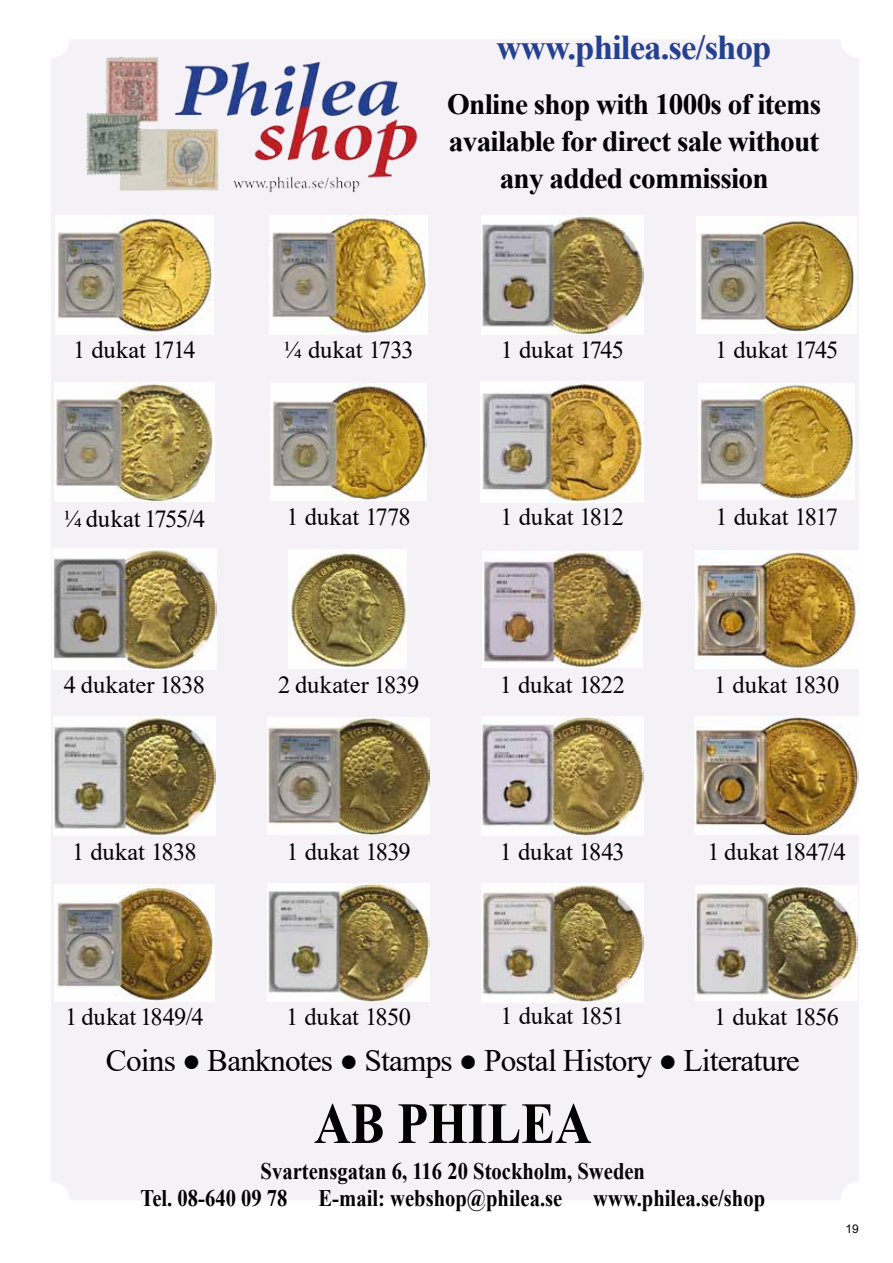
<style>
.page{position:relative;width:893px;height:1263px;background:#fff}
.page>*{position:absolute;margin:0;border:0;box-sizing:border-box;transform-origin:0 0}
.t1{font:700 58.35px "Times New Roman";color:#000;scale:.87 1}
.t2{font:700 34.8px "Times New Roman";letter-spacing:-.025em;color:#25408f}
.t3{font:31.35px "Times New Roman";letter-spacing:-.025em;color:#000}
.t4{font:700 29.25px/36.9px "Times New Roman";letter-spacing:-.025em;color:#000;text-align:center}
.t5{font:24.45px "Times New Roman";letter-spacing:-.01em;color:#000}
.t6{font:700 23.7px/27.6px "Times New Roman";color:#000;scale:.87 1}
.t7{font:12px "Arial";color:#000}
</style>
<div class="page">
<div style="left:51px;top:39px;width:808px;height:1161px;background:#f4f2f6;border-radius:18px"></div>
<img style="left:86px;top:56px;width:332px;height:136px">
<img style="left:695px;top:717px;width:164px;height:118px">
<img style="left:696px;top:885px;width:161px;height:115px">
<img style="left:697px;top:217px;width:160px;height:116px">
<img style="left:699px;top:384px;width:156px;height:115px">
<img style="left:695px;top:550px;width:163px;height:118px">
<img style="left:53px;top:716px;width:163px;height:119px">
<img style="left:54px;top:884px;width:161px;height:117px">
<img style="left:56px;top:216px;width:157px;height:118px">
<img style="left:54px;top:382px;width:161px;height:119px">
<img style="left:52px;top:549px;width:164px;height:121px">
<img style="left:481px;top:716px;width:163px;height:119px">
<img style="left:481px;top:883px;width:163px;height:119px">
<img style="left:481px;top:216px;width:162px;height:119px">
<img style="left:481px;top:381px;width:163px;height:121px">
<img style="left:482px;top:552px;width:160px;height:115px">
<img style="left:267px;top:717px;width:163px;height:117px">
<img style="left:267px;top:884px;width:163px;height:118px">
<img style="left:270px;top:216px;width:158px;height:119px">
<img style="left:270px;top:383px;width:157px;height:117px">
<img style="left:289px;top:550px;width:118px;height:119px">
<h2 class="t2" style="left:497px;top:22px;width:276px">www.philea.se/shop</h2>
<p class="t4" style="left:447px;top:85px;width:375px">Online shop with 1000s of items available for direct sale without any added commission</p>
<p class="t5" style="left:73px;top:332px;width:124px">1 dukat 1714</p>
<p class="t5" style="left:284px;top:332px;width:132px">¼ dukat 1733</p>
<p class="t5" style="left:501px;top:332px;width:125px">1 dukat 1745</p>
<p class="t5" style="left:715px;top:332px;width:125px">1 dukat 1745</p>
<p class="t5" style="left:64px;top:501px;width:143px">¼ dukat 1755/4</p>
<p class="t5" style="left:286px;top:500px;width:126px">1 dukat 1778</p>
<p class="t5" style="left:501px;top:500px;width:125px">1 dukat 1812</p>
<p class="t5" style="left:715px;top:500px;width:124px">1 dukat 1817</p>
<p class="t5" style="left:64px;top:668px;width:143px">4 dukater 1838</p>
<p class="t5" style="left:278px;top:668px;width:143px">2 dukater 1839</p>
<p class="t5" style="left:500px;top:667px;width:127px">1 dukat 1822</p>
<p class="t5" style="left:714px;top:667px;width:126px">1 dukat 1830</p>
<p class="t5" style="left:72px;top:834px;width:126px">1 dukat 1838</p>
<p class="t5" style="left:286px;top:834px;width:126px">1 dukat 1839</p>
<p class="t5" style="left:500px;top:834px;width:126px">1 dukat 1843</p>
<p class="t5" style="left:707px;top:834px;width:140px">1 dukat 1847/4</p>
<p class="t5" style="left:65px;top:999px;width:140px">1 dukat 1849/4</p>
<p class="t5" style="left:286px;top:999px;width:126px">1 dukat 1850</p>
<p class="t5" style="left:500px;top:999px;width:125px">1 dukat 1851</p>
<p class="t5" style="left:714px;top:999px;width:126px">1 dukat 1856</p>
<p class="t3" style="left:106px;top:1038px;width:695px">Coins ● Banknotes ● Stamps ● Postal History ● Literature</p>
<h1 class="t1" style="left:314px;top:1081px;width:321px">AB PHILEA</h1>
<p class="t6" style="left:141px;top:1156px;width:581px;text-indent:120px">Svartensgatan 6, 116 20 Stockholm, Sweden<br>Tel. 08-640 09 78</p>
<p class="t6" style="left:319px;top:1184px;width:282px">E-mail: webshop@philea.se</p>
<p class="t6" style="left:593px;top:1184px;width:199px">www.philea.se/shop</p>
<p class="t7" style="left:846px;top:1221px;width:15px">19</p>
</div>
